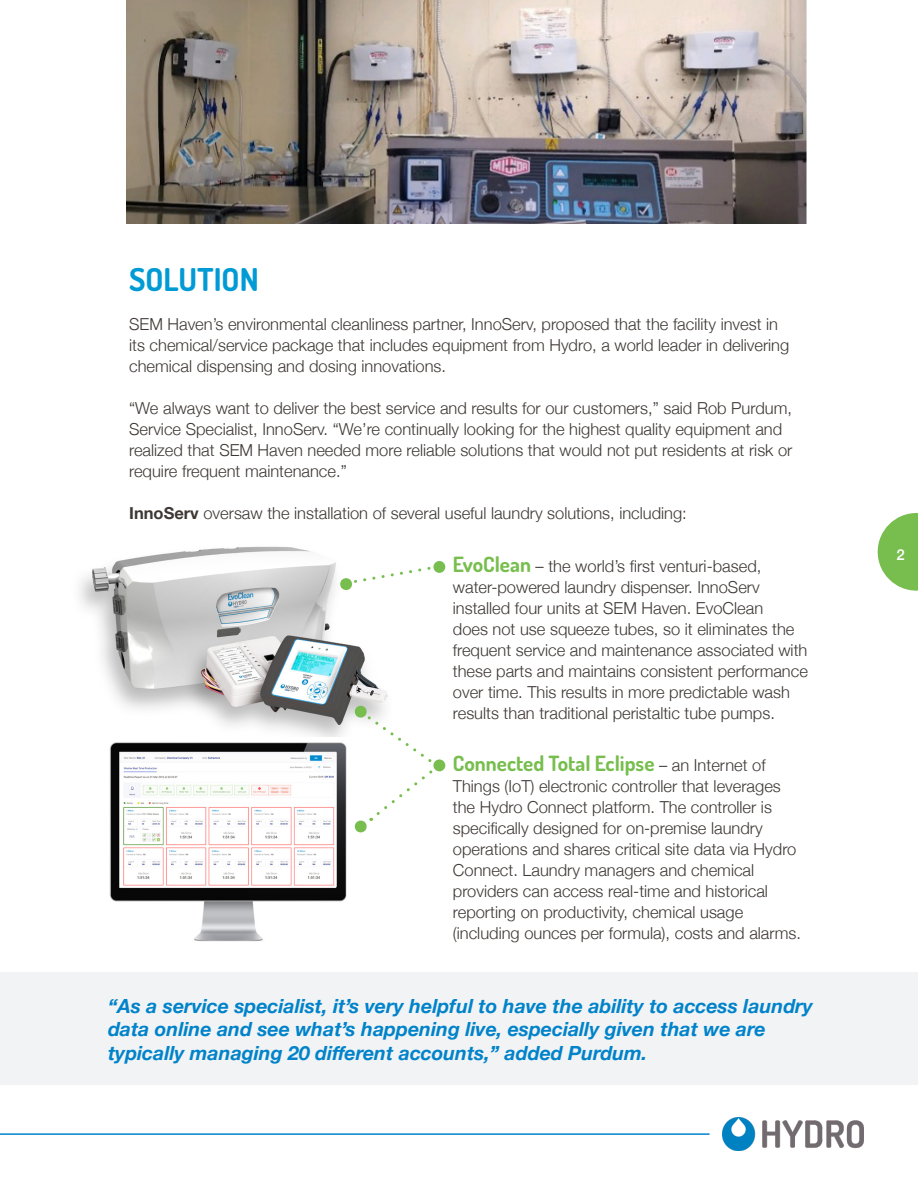
<style>
.page{position:relative;width:918px;height:1188px;background:#fff}
.page>*{position:absolute;margin:0;border:0;box-sizing:border-box;transform-origin:0 0}
.t1{font:700 31.5px "Dosis";color:#009bd5}
.t2{font:700 21px "Dosis";color:#77be4e}
.t3{font:italic 700 19.5px/23.4px "Helvetica Neue";color:#0083ca}
.t4{font:300 16.5px/21px "Helvetica Neue";color:#3e3835}
.t5{font:500 15px "Helvetica Neue";color:#fff}
.s1{font-weight:700}
.s2{font-family:"Dosis";font-weight:700;font-size:21px;color:#77be4e}
.s3{font-family:"Helvetica Neue";font-weight:300;font-size:16.5px;color:#3e3835}
</style>
<div class="page">
<svg style="left:878px;top:513px;width:40px;height:78px"></svg>
<img style="left:723px;top:1118px;width:141px;height:33px">
<hr style="left:0;top:1133px;width:710px;height:2px;background:#0083ca">
<div style="left:433px;top:561px;width:12px;height:12px;background:#77be4e;border-radius:50%"></div>
<div style="left:433px;top:759px;width:12px;height:12px;background:#77be4e;border-radius:50%"></div>
<img style="left:79px;top:546px;width:309px;height:191px">
<img style="left:109px;top:742px;width:238px;height:200px">
<svg style="left:340px;top:565px;width:91px;height:26px"></svg>
<svg style="left:354px;top:705px;width:84px;height:128px"></svg>
<div style="left:0;top:972px;width:918px;height:112px;background:#f2f3f4"></div>
<img style="left:126px;top:0;width:681px;height:223px">
<p class="t1" style="left:129px;top:259px;width:131px">SOLUTION</p>
<p class="t4" style="left:129px;top:312px;width:662px">SEM Haven’s environmental cleanliness partner, InnoServ, proposed that the facility invest in its chemical/service package that includes equipment from Hydro, a world leader in delivering chemical dispensing and dosing innovations.</p>
<p class="t4" style="left:129px;top:396px;width:665px">“We always want to deliver the best service and results for our customers,” said Rob Purdum, Service Specialist, InnoServ. “We’re continually looking for the highest quality equipment and realized that SEM Haven needed more reliable solutions that would not put residents at risk or require frequent maintenance.”</p>
<p class="t4" style="left:129px;top:501px;width:559px"><span class="s1">InnoServ</span> oversaw the installation of several useful laundry solutions, including:</p>
<p class="t4" style="left:453px;top:554px;width:357px"><span class="s2">EvoClean</span> – the world’s first venturi-based, water-powered laundry dispenser. InnoServ installed four units at SEM Haven. EvoClean<br>does not use squeeze tubes, so it eliminates the frequent service and maintenance associated with these parts and maintains consistent performance over time. This results in more predictable wash results than traditional peristaltic tube pumps.</p>
<p class="t2" style="left:453px;top:750px;width:314px">Connected Total Eclipse <span class="s3">– an Internet of</span></p>
<p class="t4" style="left:453px;top:775px;width:350px">Things (IoT) electronic controller that leverages the Hydro Connect platform. The controller is specifically designed for on-premise laundry operations and shares critical site data via Hydro Connect. Laundry managers and chemical providers can access real-time and historical reporting on productivity, chemical usage (including ounces per formula), costs and alarms.</p>
<p class="t3" style="left:108px;top:995px;width:706px">“As a service specialist, it’s very helpful to have the ability to access laundry data online and see what’s happening live, especially given that we are typically managing 20 different accounts,” added Purdum.</p>
<p class="t5" style="left:896px;top:543px;width:10px">2</p>
</div>
